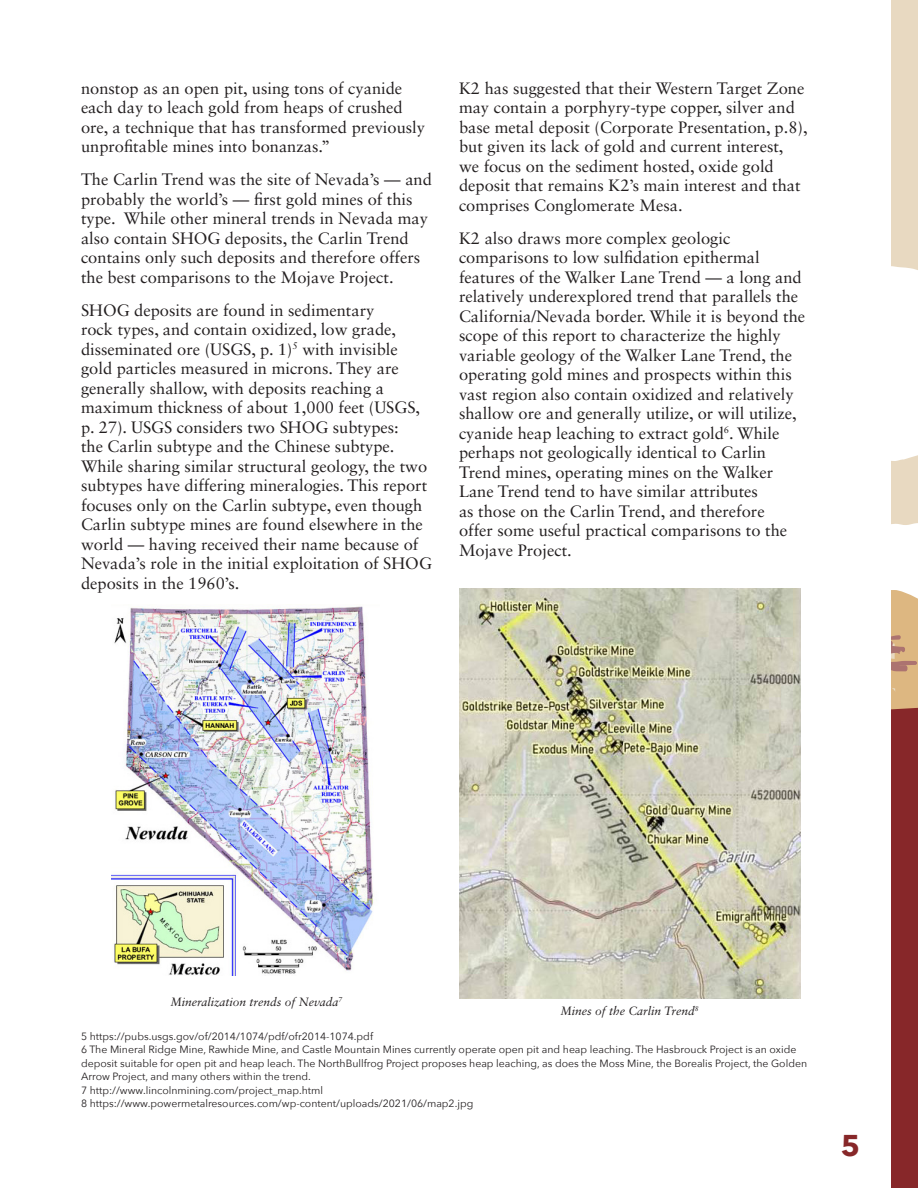
<style>
.page{position:relative;width:918px;height:1188px;background:#fff}
.page>*{position:absolute;margin:0;border:0;box-sizing:border-box;transform-origin:0 0}
.t1{font:700 30px "Avenir Next";color:#872729}
.t2{font:16.5px/19.5px "Sabon LT Std";color:#231f20}
.Captions{font:italic 12px "Sabon LT Std";color:#231f20}
.Footnotes{font:10.5px/13.5px "Avenir Next";color:#231f20}
</style>
<div class="page">
<div style="left:891px;top:0;width:27px;height:742px;background:#e8d9c1"></div>
<div style="left:891px;top:734px;width:27px;height:454px;background:#872729"></div>
<svg style="left:891px;top:266px;width:27px;height:468px;background:#ebdacb"></svg>
<img style="left:111px;top:606px;width:263px;height:370px">
<img style="left:459px;top:589px;width:341px;height:410px">
<p class="t2" style="left:81px;top:78px;width:346px">nonstop as an open pit, using tons of cyanide each day to leach gold from heaps of crushed ore, a technique that has transformed previously unprofitable mines into bonanzas.”</p>
<p class="t2" style="left:81px;top:169px;width:352px">The Carlin Trend was the site of Nevada’s — and probably the world’s — first gold mines of this type. While other mineral trends in Nevada may also contain SHOG deposits, the Carlin Trend contains only such deposits and therefore offers the best comparisons to the Mojave Project.</p>
<p class="t2" style="left:81px;top:300px;width:352px">SHOG deposits are found in sedimentary<br>rock types, and contain oxidized, low grade, disseminated ore (USGS, p. 1)<sup>5</sup> with invisible gold particles measured in microns. They are generally shallow, with deposits reaching a maximum thickness of about 1,000 feet (USGS, p. 27). USGS considers two SHOG subtypes:<br>the Carlin subtype and the Chinese subtype.<br>While sharing similar structural geology, the two subtypes have differing mineralogies. This report focuses only on the Carlin subtype, even though Carlin subtype mines are found elsewhere in the world — having received their name because of Nevada’s role in the initial exploitation of SHOG deposits in the 1960’s.</p>
<p class="t2" style="left:459px;top:78px;width:350px">K2 has suggested that their Western Target Zone may contain a porphyry-type copper, silver and base metal deposit (Corporate Presentation, p.8), but given its lack of gold and current interest, we focus on the sediment hosted, oxide gold deposit that remains K2’s main interest and that comprises Conglomerate Mesa.</p>
<p class="t2" style="left:459px;top:228px;width:348px">K2 also draws more complex geologic comparisons to low sulfidation epithermal features of the Walker Lane Trend — a long and relatively underexplored trend that parallels the California/Nevada border. While it is beyond the scope of this report to characterize the highly variable geology of the Walker Lane Trend, the operating gold mines and prospects within this vast region also contain oxidized and relatively shallow ore and generally utilize, or will utilize, cyanide heap leaching to extract gold<sup>6</sup>. While perhaps not geologically identical to Carlin Trend mines, operating mines on the Walker Lane Trend tend to have similar attributes<br>as those on the Carlin Trend, and therefore<br>offer some useful practical comparisons to the Mojave Project.</p>
<p class="Captions" style="left:171px;top:995px;width:173px">Mineralization trends of Nevada<sup>7</sup></p>
<p class="Captions" style="left:561px;top:1004px;width:140px">Mines of the Carlin Trend<sup>8</sup></p>
<p class="Footnotes" style="left:81px;top:1029px;width:294px">5 https://pubs.usgs.gov/of/2014/1074/pdf/ofr2014-1074.pdf</p>
<p class="Footnotes" style="left:81px;top:1042px;width:728px">6 The Mineral Ridge Mine, Rawhide Mine, and Castle Mountain Mines currently operate open pit and heap leaching. The Hasbrouck Project is an oxide deposit suitable for open pit and heap leach. The NorthBullfrog Project proposes heap leaching, as does the Moss Mine, the Borealis Project, the Golden<br>Arrow Project, and many others within the trend.</p>
<p class="Footnotes" style="left:81px;top:1083px;width:244px">7 http://www.lincolnmining.com/project_map.html</p>
<p class="Footnotes" style="left:81px;top:1096px;width:394px">8 https://www.powermetalresources.com/wp-content/uploads/2021/06/map2.jpg</p>
<h1 class="t1" style="left:841px;top:1119px;width:21px">5</h1>
</div>
